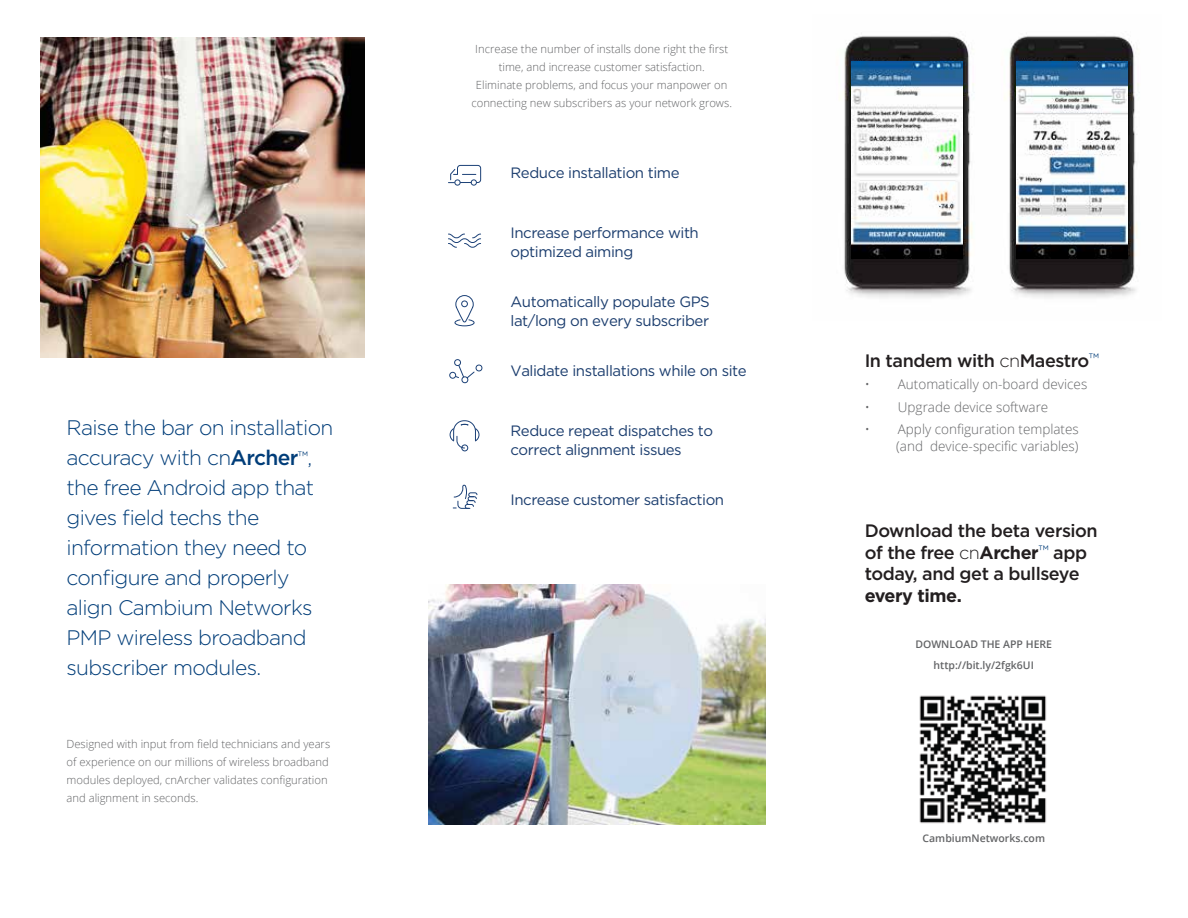
<style>
.page{position:relative;width:1188px;height:918px;background:#fff}
.page>*{position:absolute;margin:0;border:0;box-sizing:border-box;transform-origin:0 0}
.t1{font:300 21px/30px "Gotham";letter-spacing:-.03em;color:#003d79}
.t2{font:500 18px/21.6px "Gotham";letter-spacing:-.025em;color:#231f20}
.t3{font:700 18px "Gotham";letter-spacing:-.025em;color:#231f20}
.t4{font:15px/19.5px "Gotham";letter-spacing:-.03em;color:#1b3d6e}
.t5{font:300 13.5px/16.5px "Open Sans";color:#636466;text-align:right}
.t6{font:300 11.25px/18px "Open Sans";color:#636466}
.t7{font:600 10.5px/21px "Open Sans";color:#636466;text-align:center}
.s1{font-weight:500}
.s2{font-size:15px}
.s3{font-weight:300}
.s4{font-weight:700}
</style>
<div class="page">
<img style="left:839px;top:36px;width:136px;height:262px">
<img style="left:1004px;top:36px;width:136px;height:262px">
<img style="left:40px;top:37px;width:324px;height:321px">
<img style="left:429px;top:585px;width:336px;height:239px">
<div style="left:454px;top:179px;width:7px;height:7px;border:1px solid #1c4177;border-radius:50%"></div>
<div style="left:471px;top:179px;width:6px;height:7px;border:1px solid #1c4177;border-radius:50%"></div>
<svg style="left:448px;top:164px;width:34px;height:19px"></svg>
<svg style="left:453px;top:484px;width:25px;height:25px"></svg>
<svg style="left:449px;top:420px;width:31px;height:29px"></svg>
<div style="left:461px;top:444px;width:7px;height:7px;border:1px solid #1c4177;border-radius:50%"></div>
<svg style="left:448px;top:233px;width:33px;height:15px"></svg>
<div style="left:449px;top:372px;width:7px;height:7px;border:1px solid #1c4177;border-radius:50%"></div>
<svg style="left:453px;top:359px;width:30px;height:25px"></svg>
<svg style="left:454px;top:295px;width:21px;height:32px"></svg>
<div style="left:461px;top:300px;width:7px;height:7px;border:1px solid #1c4177;border-radius:50%"></div>
<img style="left:919px;top:695px;width:128px;height:129px">
<img style="left:851px;top:61px;width:111px;height:197px">
<img style="left:1016px;top:61px;width:111px;height:197px">
<h1 class="t1" style="left:66px;top:412px;width:268px">Raise the bar on installation accuracy with cn<span class="s1">Archer</span><span class="s2">™</span>, the free Android app that gives field techs the information they need to configure and properly align Cambium Networks<br>PMP wireless broadband subscriber modules.</h1>
<p class="t6" style="left:67px;top:734px;width:265px">Designed with input from field technicians and years of experience on our millions of wireless broadband modules deployed, cnArcher validates configuration and alignment in seconds.</p>
<p class="t6" style="left:471px;top:39px;width:262px;text-align:center">Increase the number of installs done right the first time, and increase customer satisfaction.<br>Eliminate problems, and focus your manpower on connecting new subscribers as your network grows.</p>
<h3 class="t4" style="left:511px;top:163px;width:171px">Reduce installation time</h3>
<h3 class="t4" style="left:511px;top:223px;width:190px">Increase performance with optimized aiming</h3>
<h3 class="t4" style="left:511px;top:292px;width:201px">Automatically populate GPS lat/long on every subscriber</h3>
<h3 class="t4" style="left:511px;top:361px;width:238px">Validate installations while on site</h3>
<h3 class="t4" style="left:511px;top:421px;width:204px">Reduce repeat dispatches to correct alignment issues</h3>
<h3 class="t4" style="left:511px;top:490px;width:215px">Increase customer satisfaction</h3>
<h2 class="t2" style="left:865px;top:349px;width:236px">In tandem with <span class="s3">cn</span>Maestro<sup>™</sup></h2>
<p class="t5" style="left:865px;top:376px;width:224px">• Automatically on-board devices</p>
<p class="t5" style="left:865px;top:398px;width:185px">• Upgrade device software</p>
<p class="t5" style="left:865px;top:421px;width:216px">• Apply configuration templates (and device-specific variables)</p>
<h2 class="t2" style="left:865px;top:520px;width:235px">Download the beta version of the free <span class="s3">cn</span><span class="s4">Archer</span><sup>™</sup> app today, and get a bullseye</h2>
<h2 class="t3" style="left:865px;top:584px;width:99px">every time.</h2>
<p class="t7" style="left:915px;top:634px;width:138px">DOWNLOAD THE APP HERE http://bit.ly/2fgk6UI</p>
<p class="t7" style="left:923px;top:827px;width:124px">CambiumNetworks.com</p>
</div>
